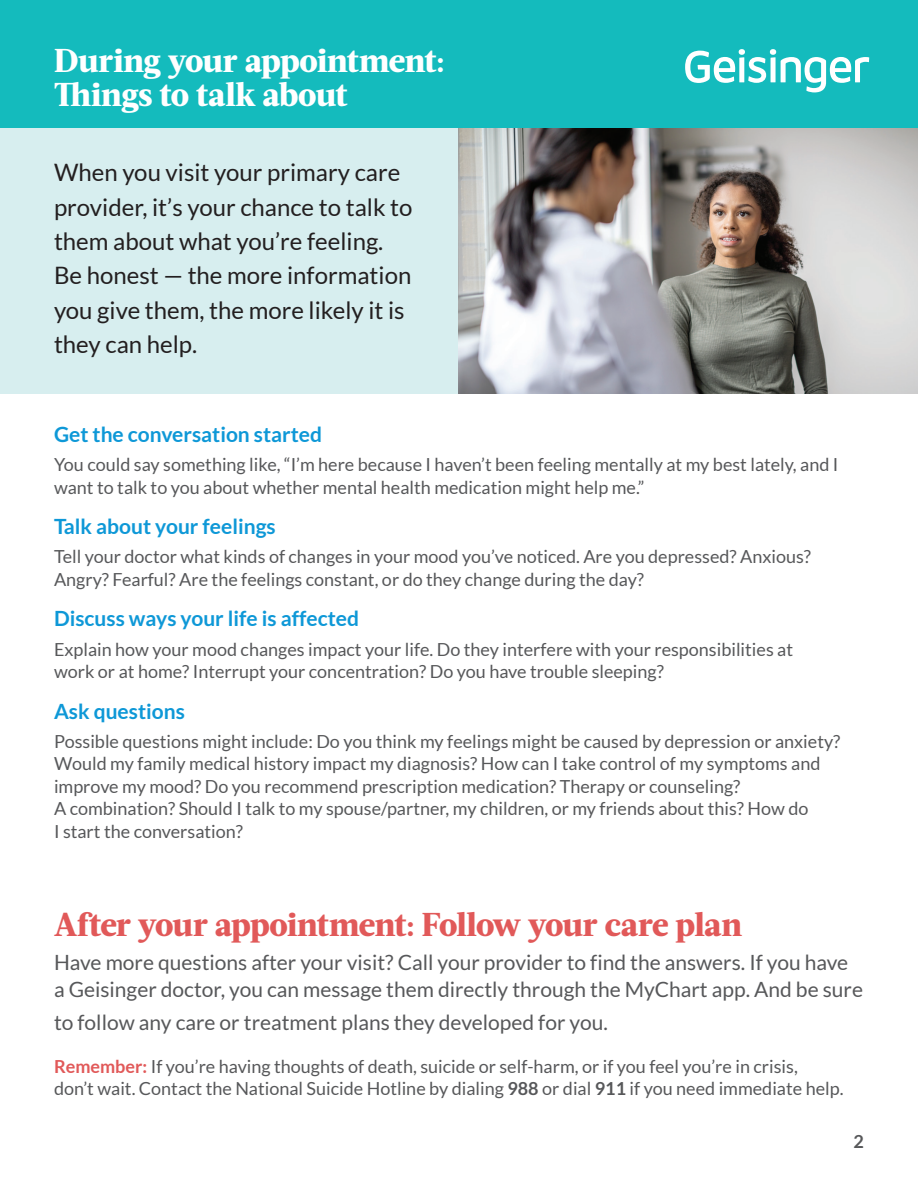
<style>
.page{position:relative;width:918px;height:1188px;background:#fff}
.page>*{position:absolute;margin:0;border:0;box-sizing:border-box;transform-origin:0 0}
.t1{font:800 33px/34.5px "Acta";letter-spacing:-.015em;color:#fff}
.t2{font:800 33px "Acta";letter-spacing:-.025em;color:#e15959}
.t3{font:24px/34.5px "Lato";color:#231f20}
.t4{font:21px/27px "Lato";color:#57585a}
.t5{font:700 21px "Lato";color:#0e98d7}
.t6{font:18px/22.5px "Lato";color:#57585a}
.t7{font:700 18px "Lato";color:#57585a}
.s1{font-weight:700;color:#e15959}
.s2{font-weight:700}
</style>
<div class="page">
<div style="left:0;top:108px;width:472px;height:285px;background:#d7eeef"></div>
<img style="left:458px;top:127px;width:460px;height:266px">
<div style="left:0;top:0;width:918px;height:127px;background:#14bbbd"></div>
<svg style="left:685px;top:49px;width:184px;height:43px"></svg>
<h1 class="t1" style="left:54px;top:44px;width:393px">During your appointment:<br>Things to talk about</h1>
<h2 class="t3" style="left:54px;top:155px;width:360px">When you visit your primary care provider, it’s your chance to talk to them about what you’re feeling.<br>Be honest — the more information you give them, the more likely it is they can help.</h2>
<p class="t5" style="left:54px;top:422px;width:270px">Get the conversation started</p>
<p class="t6" style="left:54px;top:453px;width:786px">You could say something like, “I’m here because I haven’t been feeling mentally at my best lately, and I want to talk to you about whether mental health medication might help me.”</p>
<p class="t5" style="left:54px;top:514px;width:223px">Talk about your feelings</p>
<p class="t6" style="left:54px;top:545px;width:759px">Tell your doctor what kinds of changes in your mood you’ve noticed. Are you depressed? Anxious?<br>Angry? Fearful? Are the feelings constant, or do they change during the day?</p>
<p class="t5" style="left:54px;top:607px;width:307px">Discuss ways your life is affected</p>
<p class="t6" style="left:54px;top:638px;width:741px">Explain how your mood changes impact your life. Do they interfere with your responsibilities at work or at home? Interrupt your concentration? Do you have trouble sleeping?</p>
<p class="t5" style="left:54px;top:699px;width:132px">Ask questions</p>
<p class="t6" style="left:54px;top:730px;width:788px">Possible questions might include: Do you think my feelings might be caused by depression or anxiety?<br>Would my family medical history impact my diagnosis? How can I take control of my symptoms and improve my mood? Do you recommend prescription medication? Therapy or counseling?<br>A combination? Should I talk to my spouse/partner, my children, or my friends about this? How do<br>I start the conversation?</p>
<h1 class="t2" style="left:54px;top:905px;width:690px">After your appointment: Follow your care plan</h1>
<p class="t4" style="left:54px;top:949px;width:811px">Have more questions after your visit? Call your provider to find the answers. If you have a Geisinger doctor, you can message them directly through the MyChart app. And be sure</p>
<p class="t4" style="left:54px;top:1009px;width:555px">to follow any care or treatment plans they developed for you.</p>
<p class="t6" style="left:54px;top:1055px;width:791px"><span class="s1">Remember:</span> If you’re having thoughts of death, suicide or self-harm, or if you feel you’re in crisis,<br>don’t wait. Contact the National Suicide Hotline by dialing <span class="s2">988</span> or dial <span class="s2">911</span> if you need immediate help.</p>
<p class="t7" style="left:854px;top:1132px;width:12px">2</p>
</div>
